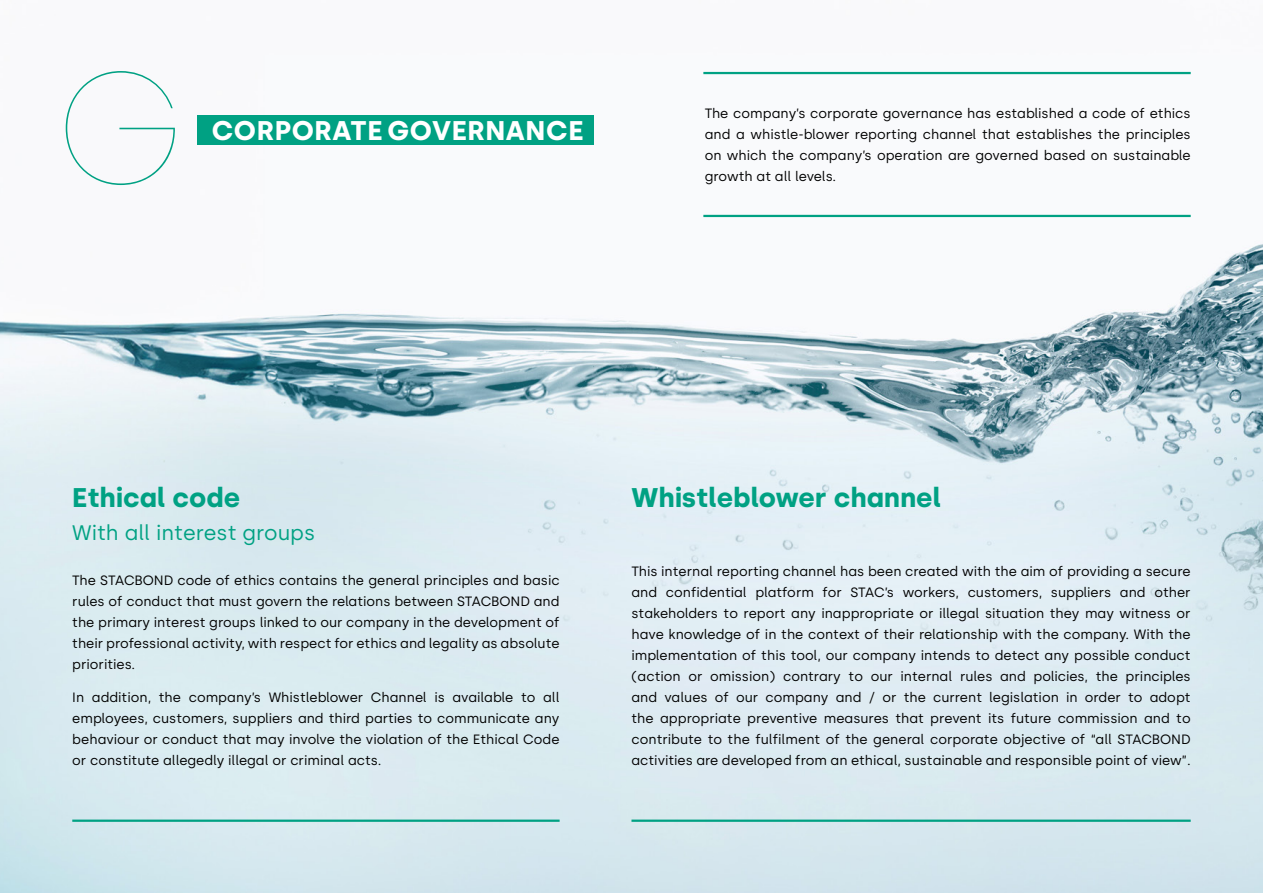
<style>
.page{position:relative;width:1263px;height:893px;background:#fff}
.page>*{position:absolute;margin:0;border:0;box-sizing:border-box;transform-origin:0 0}
.t1{font:100 157.05px "Silka";color:#00a183}
.t2{font:700 27px "Silka";color:#00a183}
.t3{font:700 27px "Silka";letter-spacing:.02em;color:#fff}
.t4{font:21px "Silka";color:#00a183}
.t5{font:13.5px/21px "Silka";color:#000;text-align:justify}
</style>
<div class="page">
<img style="left:0;top:71px;width:1263px;height:822px">
<hr style="left:72px;top:820px;width:488px;height:2px;background:#00a183">
<hr style="left:631px;top:820px;width:560px;height:2px;background:#00a183">
<hr style="left:703px;top:72px;width:488px;height:2px;background:#00a183">
<hr style="left:703px;top:215px;width:488px;height:2px;background:#00a183">
<div style="left:198px;top:115px;width:396px;height:29px;background:#00a183"></div>
<h1 class="t1" style="left:56px;top:35px;width:130px">G</h1>
<h2 class="t3" style="left:212px;top:114px;width:373px">CORPORATE GOVERNANCE</h2>
<p class="t5" style="left:705px;top:103px;width:487px">The company’s corporate governance has established a code of ethics and a whistle-blower reporting channel that establishes the principles on which the company’s operation are governed based on sustainable growth at all levels.</p>
<h2 class="t2" style="left:72px;top:481px;width:169px">Ethical code</h2>
<h3 class="t4" style="left:72px;top:520px;width:244px">With all interest groups</h3>
<p class="t5" style="left:72px;top:570px;width:489px">The STACBOND code of ethics contains the general principles and basic rules of conduct that must govern the relations between STACBOND and the primary interest groups linked to our company in the development of their professional activity, with respect for ethics and legality as absolute priorities.</p>
<p class="t5" style="left:72px;top:687px;width:489px">In addition, the company’s Whistleblower Channel is available to all employees, customers, suppliers and third parties to communicate any behaviour or conduct that may involve the violation of the Ethical Code or constitute allegedly illegal or criminal acts.</p>
<h2 class="t2" style="left:631px;top:481px;width:311px">Whistleblower channel</h2>
<p class="t5" style="left:631px;top:561px;width:561px">This internal reporting channel has been created with the aim of providing a secure and confidential platform for STAC’s workers, customers, suppliers and other stakeholders to report any inappropriate or illegal situation they may witness or have knowledge of in the context of their relationship with the company. With the implementation of this tool, our company intends to detect any possible conduct (action or omission) contrary to our internal rules and policies, the principles and values of our company and / or the current legislation in order to adopt the appropriate preventive measures that prevent its future commission and to contribute to the fulfilment of the general corporate objective of “all STACBOND activities are developed from an ethical, sustainable and responsible point of view”.</p>
</div>
